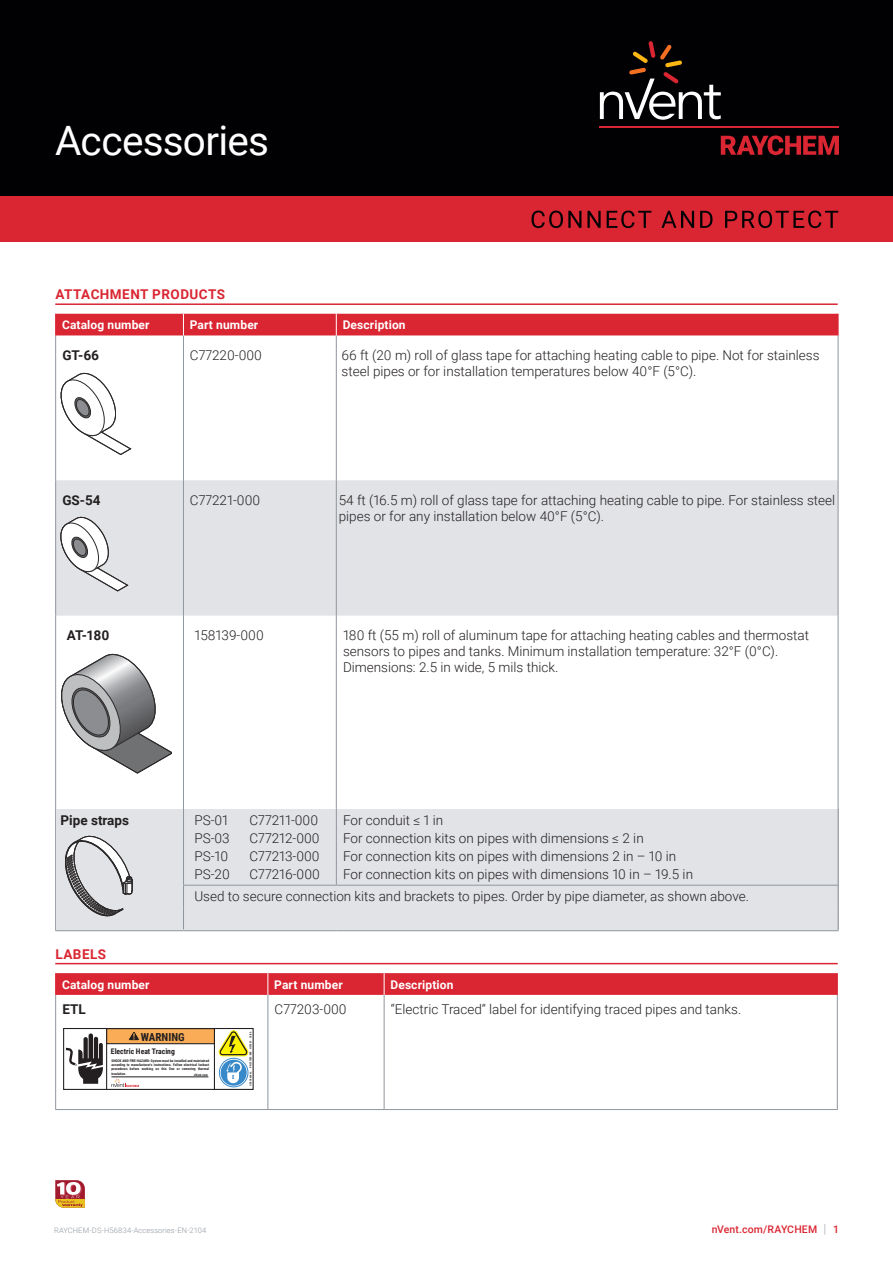
<style>
.page{position:relative;width:893px;height:1263px;background:#fff}
.page>*{position:absolute;margin:0;border:0;box-sizing:border-box;transform-origin:0 0}
.t1{font:40.5px "Roboto";letter-spacing:-.02em;color:#fff}
.t2{font:300 13.5px/15.8px "Roboto";color:#231f20}
.t3{font:700 13.5px "Roboto";color:#231f20}
.t4{font:700 13.5px "Roboto";letter-spacing:.035em;color:#da2632}
.t5{font:700 12px "Roboto";letter-spacing:.01em;color:#fff}
.t6{font:700 11.1px "Roboto Condensed";color:#231f20}
.t7{font:500 10.5px "Roboto";letter-spacing:.015em;color:#da2632}
.t8{font:700 7.65px "Roboto Condensed";color:#231f20}
.t9{font:300 7.5px "Roboto";letter-spacing:.015em;color:#90969e}
.t10{font:700 3.6px/4.3px "Roboto Condensed";letter-spacing:.005em;color:#231f20;text-align:justify}
.t11{font:700 3.15px "Roboto Condensed";color:#231f20}
.t12{font:700 2.55px "Roboto Condensed";color:#231f20}
.s1{font-weight:300;font-size:12.6px;color:#90969e}
</style>
<div class="page">
<svg style="left:55px;top:1180px;width:30px;height:28px"></svg>
<hr style="left:55px;top:303px;width:783px;height:2px;background:#da2632">
<hr style="left:55px;top:963px;width:783px;height:1px;background:#da2632">
<svg style="left:56px;top:480px;width:782px;height:450px"></svg>
<hr style="left:55px;top:335px;width:1px;height:145px;background:#90969e">
<hr style="left:183px;top:335px;width:1px;height:145px;background:#90969e">
<hr style="left:336px;top:335px;width:1px;height:145px;background:#90969e">
<hr style="left:838px;top:335px;width:1px;height:145px;background:#90969e">
<hr style="left:55px;top:480px;width:1px;height:136px;background:#90969e">
<hr style="left:183px;top:480px;width:1px;height:136px;background:#90969e">
<hr style="left:336px;top:480px;width:1px;height:136px;background:#90969e">
<hr style="left:838px;top:480px;width:1px;height:136px;background:#90969e">
<hr style="left:55px;top:616px;width:1px;height:193px;background:#90969e">
<hr style="left:183px;top:616px;width:1px;height:193px;background:#90969e">
<hr style="left:336px;top:616px;width:1px;height:193px;background:#90969e">
<hr style="left:838px;top:616px;width:1px;height:193px;background:#90969e">
<hr style="left:55px;top:809px;width:1px;height:121px;background:#90969e">
<hr style="left:838px;top:809px;width:1px;height:121px;background:#90969e">
<hr style="left:55px;top:930px;width:128px;height:1px;background:#90969e">
<hr style="left:183px;top:930px;width:153px;height:1px;background:#90969e">
<hr style="left:336px;top:930px;width:502px;height:1px;background:#90969e">
<div style="left:55px;top:314px;width:784px;height:21px;background:#da2632"></div>
<svg style="left:60px;top:372px;width:72px;height:83px"></svg>
<svg style="left:58px;top:514px;width:71px;height:78px"></svg>
<svg style="left:61px;top:649px;width:111px;height:125px"></svg>
<div style="left:56px;top:809px;width:782px;height:120px;background:#e1e3e6"></div>
<hr style="left:336px;top:809px;width:1px;height:76px;background:#90969e">
<hr style="left:183px;top:809px;width:1px;height:76px;background:#90969e">
<svg style="left:183px;top:886px;width:1px;height:43px"></svg>
<svg style="left:838px;top:885px;width:1px;height:44px"></svg>
<hr style="left:183px;top:885px;width:153px;height:1px;background:#90969e">
<hr style="left:336px;top:885px;width:502px;height:1px;background:#90969e">
<svg style="left:62px;top:832px;width:71px;height:86px;background:#c3c4c6"></svg>
<hr style="left:55px;top:995px;width:1px;height:114px;background:#90969e">
<hr style="left:267px;top:995px;width:1px;height:114px;background:#90969e">
<hr style="left:384px;top:995px;width:1px;height:114px;background:#90969e">
<hr style="left:837px;top:995px;width:1px;height:114px;background:#90969e">
<hr style="left:55px;top:1109px;width:213px;height:1px;background:#90969e">
<hr style="left:268px;top:1109px;width:116px;height:1px;background:#90969e">
<hr style="left:384px;top:1109px;width:454px;height:1px;background:#90969e">
<svg style="left:55px;top:973px;width:783px;height:22px;background:#da2834"></svg>
<div style="left:63px;top:1028px;width:191px;height:62px;border:1px solid #231f20"></div>
<hr style="left:106px;top:1029px;width:1px;height:60px;background:#231f20">
<svg style="left:66px;top:1033px;width:37px;height:51px"></svg>
<hr style="left:214px;top:1029px;width:1px;height:60px;background:#231f20">
<svg style="left:221px;top:1060px;width:26px;height:26px"></svg>
<div style="left:219px;top:1058px;width:29px;height:29px;border:1px solid #3889c9;border-radius:50%"></div>
<svg style="left:218px;top:1030px;width:31px;height:53px"></svg>
<hr style="left:111px;top:1076px;width:97px;height:1px;background:#231f20">
<div style="left:107px;top:1029px;width:107px;height:15px;background:#faac56"></div>
<div style="left:106px;top:1028px;width:109px;height:16px;border:1px solid #231f20"></div>
<svg style="left:128px;top:1032px;width:12px;height:9px"></svg>
<svg style="left:111px;top:1078px;width:28px;height:9px"></svg>
<div style="left:0;top:0;width:893px;height:196px;background:#010104"></div>
<div style="left:0;top:196px;width:893px;height:45px;background:#da2632"></div>
<svg style="left:532px;top:211px;width:306px;height:17px"></svg>
<svg style="left:721px;top:135px;width:118px;height:20px"></svg>
<hr style="left:600px;top:127px;width:239px;height:1px;background:#da2632">
<svg style="left:600px;top:41px;width:121px;height:79px"></svg>
<h1 class="t1" style="left:55px;top:124px;width:215px">Accessories</h1>
<p class="t4" style="left:56px;top:289px;width:171px">ATTACHMENT PRODUCTS</p>
<p class="t5" style="left:62px;top:320px;width:89px">Catalog number</p>
<p class="t5" style="left:190px;top:320px;width:70px">Part number</p>
<p class="t5" style="left:343px;top:320px;width:64px">Description</p>
<p class="t3" style="left:62px;top:350px;width:38px">GT-66</p>
<p class="t2" style="left:190px;top:349px;width:74px">C77220-000</p>
<p class="t2" style="left:342px;top:347px;width:479px">66 ft (20 m) roll of glass tape for attaching heating cable to pipe. Not for stainless steel pipes or for installation temperatures below 40°F (5°C).</p>
<p class="t3" style="left:62px;top:495px;width:40px">GS-54</p>
<p class="t2" style="left:190px;top:493px;width:72px">C77221-000</p>
<p class="t2" style="left:339px;top:492px;width:498px">54 ft (16.5 m) roll of glass tape for attaching heating cable to pipe. For stainless steel pipes or for any installation below 40°F (5°C).</p>
<p class="t3" style="left:67px;top:630px;width:44px">AT-180</p>
<p class="t2" style="left:194px;top:627px;width:71px">158139-000</p>
<p class="t2" style="left:343px;top:627px;width:468px">180 ft (55 m) roll of aluminum tape for attaching heating cables and thermostat sensors to pipes and tanks. Minimum installation temperature: 32°F (0°C).<br>Dimensions: 2.5 in wide, 5 mils thick.</p>
<p class="t2" style="left:343px;top:811px;width:351px;line-height:18px">For conduit ≤ 1 in<br>For connection kits on pipes with dimensions ≤ 2 in<br>For connection kits on pipes with dimensions 2 in – 10 in For connection kits on pipes with dimensions 10 in – 19.5 in</p>
<p class="t2" style="left:194px;top:890px;width:556px">Used to secure connection kits and brackets to pipes. Order by pipe diameter, as shown above.</p>
<p class="t3" style="left:61px;top:815px;width:70px">Pipe straps</p>
<p class="t2" style="left:194px;top:813px;width:35px">PS-01</p>
<p class="t2" style="left:250px;top:813px;width:70px">C77211-000</p>
<p class="t2" style="left:194px;top:831px;width:37px">PS-03</p>
<p class="t2" style="left:249px;top:831px;width:72px">C77212-000</p>
<p class="t2" style="left:194px;top:849px;width:35px">PS-10</p>
<p class="t2" style="left:250px;top:849px;width:72px">C77213-000</p>
<p class="t2" style="left:194px;top:867px;width:37px">PS-20</p>
<p class="t2" style="left:249px;top:867px;width:72px">C77216-000</p>
<p class="t4" style="left:56px;top:948px;width:52px">LABELS</p>
<p class="t5" style="left:62px;top:979px;width:89px">Catalog number</p>
<p class="t5" style="left:274px;top:979px;width:70px">Part number</p>
<p class="t5" style="left:390px;top:979px;width:64px">Description</p>
<p class="t3" style="left:62px;top:1003px;width:25px">ETL</p>
<p class="t2" style="left:275px;top:1002px;width:74px">C77203-000</p>
<p class="t2" style="left:391px;top:1002px;width:352px">“Electric Traced” label for identifying traced pipes and tanks.</p>
<p class="t6" style="left:141px;top:1032px;width:45px">WARNING</p>
<p class="t10" style="left:111px;top:1058px;width:99px">SHOCK AND FIRE HAZARD: System must be installed and maintained according to manufacturer's instructions. Follow electrical lockout procedures before working on this line or removing thermal insulation.</p>
<p class="t11" style="left:194px;top:1073px;width:15px">nVent.com</p>
<p class="t8" style="left:111px;top:1048px;width:65px">Electric Heat Tracing</p>
<p class="t12" style="left:250px;top:1067px;width:37px;rotate:-90deg">PN C77203-000 H57657 18/05</p>
<p class="t12" style="left:250px;top:1086px;width:16px;rotate:-90deg">© 2018 nVent.</p>
<p class="t9" style="left:54px;top:1227px;width:154px">RAYCHEM-DS-H56834-Accessories-EN-2104</p>
<p class="t7" style="left:712px;top:1223px;width:129px">nVent.com/RAYCHEM <span class="s1">|</span> 1</p>
</div>
